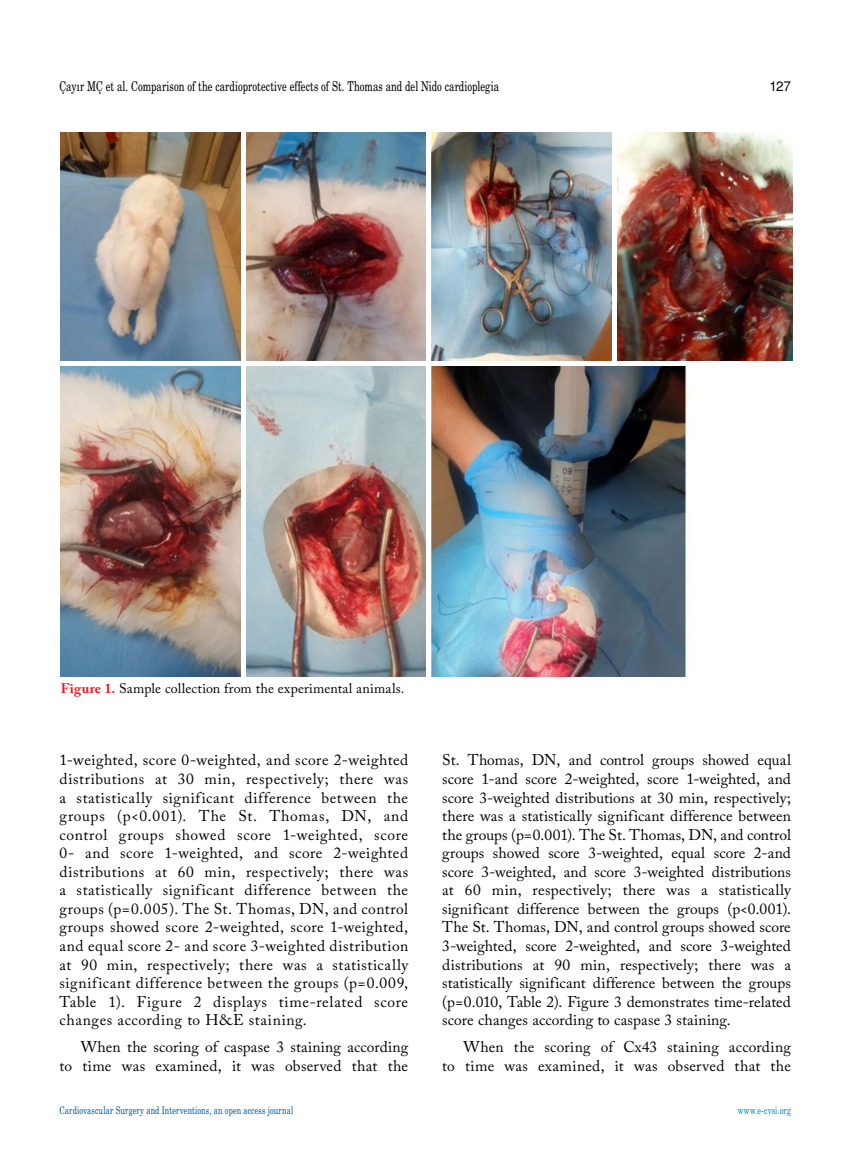
<style>
.page{position:relative;width:859px;height:1170px;background:#fff}
.page>*{position:absolute;margin:0;border:0;box-sizing:border-box;transform-origin:0 0}
.t1{font:15.45px/18.6px "Adobe Caslon Pro";letter-spacing:.015em;color:#000;text-align:justify}
.t2{font:13.95px "Adobe Caslon Pro";letter-spacing:.01em;color:#000}
.t3{font:13.5px "Madison Tr";letter-spacing:.005em;color:#000}
.t4{font:13.5px "Helvetica Normal Tr";color:#000}
.t5{font:10.5px "Madison Tr";letter-spacing:.015em;color:#005baa}
.t6{font:10.5px "Madison Tr";letter-spacing:.015em;color:#0089cf}
.s1{font-weight:700;color:#ed1d24}
</style>
<div class="page">
<img style="left:61px;top:133px;width:731px;height:543px">
<hr style="left:241px;top:132px;width:4px;height:545px;background:#fff">
<div style="left:60px;top:361px;width:733px;height:5px;background:#fff"></div>
<div style="left:426px;top:132px;width:5px;height:545px;background:#fff"></div>
<div style="left:612px;top:132px;width:5px;height:232px;background:#fff"></div>
<p class="t3" style="left:60px;top:78px;width:441px">Çayır MÇ et al. Comparison of the cardioprotective effects of St. Thomas and del Nido cardioplegia</p>
<p class="t4" style="left:769px;top:78px;width:23px">127</p>
<p class="t2" style="left:61px;top:679px;width:345px"><span class="s1">Figure 1.</span> Sample collection from the experimental animals.</p>
<p class="t1" style="left:60px;top:750px;width:350px">1-weighted, score 0-weighted, and score 2-weighted distributions at 30 min, respectively; there was a statistically significant difference between the groups (p&lt;0.001). The St. Thomas, DN, and control groups showed score 1-weighted, score 0- and score 1-weighted, and score 2-weighted distributions at 60 min, respectively; there was a statistically significant difference between the groups (p=0.005). The St. Thomas, DN, and control groups showed score 2-weighted, score 1-weighted, and equal score 2- and score 3-weighted distribution at 90 min, respectively; there was a statistically significant difference between the groups (p=0.009, Table 1). Figure 2 displays time-related score changes according to H&amp;E staining.</p>
<p class="t1" style="left:60px;top:1037px;width:350px;text-align:right">When the scoring of caspase 3 staining according<br>to time was examined, it was observed that the</p>
<p class="t1" style="left:442px;top:750px;width:350px">St. Thomas, DN, and control groups showed equal score 1-and score 2-weighted, score 1-weighted, and score 3-weighted distributions at 30 min, respectively; there was a statistically significant difference between the groups (p=0.001). The St. Thomas, DN, and control groups showed score 3-weighted, equal score 2-and score 3-weighted, and score 3-weighted distributions at 60 min, respectively; there was a statistically significant difference between the groups (p&lt;0.001).<br>The St. Thomas, DN, and control groups showed score 3-weighted, score 2-weighted, and score 3-weighted distributions at 90 min, respectively; there was a statistically significant difference between the groups (p=0.010, Table 2). Figure 3 demonstrates time-related score changes according to caspase 3 staining.</p>
<p class="t1" style="left:442px;top:1037px;width:350px;text-align:right">When the scoring of Cx43 staining according<br>to time was examined, it was observed that the</p>
<p class="t5" style="left:60px;top:1103px;width:235px">Cardiovascular Surgery and Interventions, an open access journal</p>
<p class="t6" style="left:738px;top:1103px;width:55px">www.e-cvsi.org</p>
</div>
